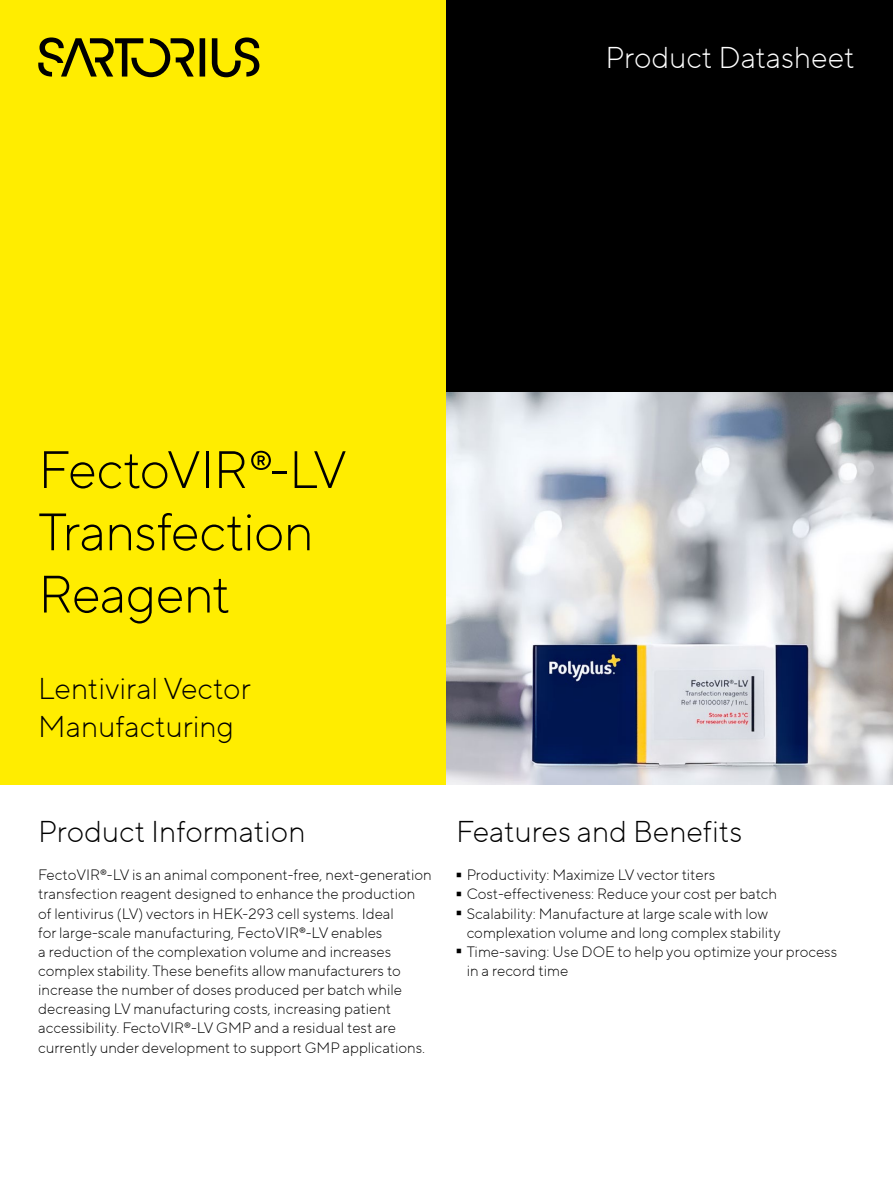
<style>
.page{position:relative;width:893px;height:1178px;background:#fff}
.page>*{position:absolute;margin:0;border:0;box-sizing:border-box;transform-origin:0 0}
.t1{font:300 95.25px "TT Norms Pro";color:#000;scale:.16 1}
.Head_01_black{font:300 52.5px/62.2px "TT Norms Pro";letter-spacing:-.015em;color:#000}
.Head_03_black{font:300 30px/38.2px "TT Norms Pro";color:#000}
.Head_03_black-2{font:300 30px "TT Norms Pro";color:#fff}
.Body_Light_black{font:300 15px/19.2px "TT Norms Pro";color:#000}
</style>
<div class="page">
<div style="left:0;top:0;width:446px;height:784px;background:#ffed00"></div>
<div style="left:446px;top:0;width:447px;height:392px;background:#000"></div>
<svg style="left:200px;top:38px;width:5px;height:39px"></svg>
<svg style="left:212px;top:37px;width:47px;height:40px"></svg>
<svg style="left:38px;top:37px;width:156px;height:40px"></svg>
<img style="left:446px;top:392px;width:447px;height:392px">
<p class="Head_03_black-2" style="left:606px;top:36px;width:251px">Product Datasheet</p>
<p class="Head_01_black" style="left:38px;top:435px;width:310px">FectoVIR®-LV<br>Transfection<br>Reagent</p>
<p class="Head_03_black" style="left:38px;top:667px;width:214px">Lentiviral Vector<br>Manufacturing</p>
<p class="Head_03_black" style="left:38px;top:811px;width:269px">Product Information</p>
<p class="Body_Light_black" style="left:38px;top:864px;width:395px">FectoVIR®-LV is an animal component-free, next-generation transfection reagent designed to enhance the production of lentivirus (LV) vectors in HEK-293 cell systems. Ideal<br>for large-scale manufacturing, FectoVIR®-LV enables<br>a reduction of the complexation volume and increases complex stability. These benefits allow manufacturers to increase the number of doses produced per batch while decreasing LV manufacturing costs, increasing patient accessibility. FectoVIR®-LV GMP and a residual test are currently under development to support GMP applications.</p>
<p class="Head_03_black" style="left:456px;top:811px;width:288px">Features and Benefits</p>
<p class="t1" style="left:456px;top:802px;width:38px">-</p>
<p class="Body_Light_black" style="left:467px;top:864px;width:250px">Productivity: Maximize LV vector titers</p>
<p class="t1" style="left:456px;top:821px;width:38px">-</p>
<p class="Body_Light_black" style="left:467px;top:884px;width:312px">Cost-effectiveness: Reduce your cost per batch</p>
<p class="t1" style="left:456px;top:840px;width:38px">-</p>
<p class="Body_Light_black" style="left:467px;top:903px;width:315px">Scalability: Manufacture at large scale with low complexation volume and long complex stability</p>
<p class="t1" style="left:456px;top:878px;width:38px">-</p>
<p class="Body_Light_black" style="left:467px;top:941px;width:372px">Time-saving: Use DOE to help you optimize your process in a record time</p>
</div>
